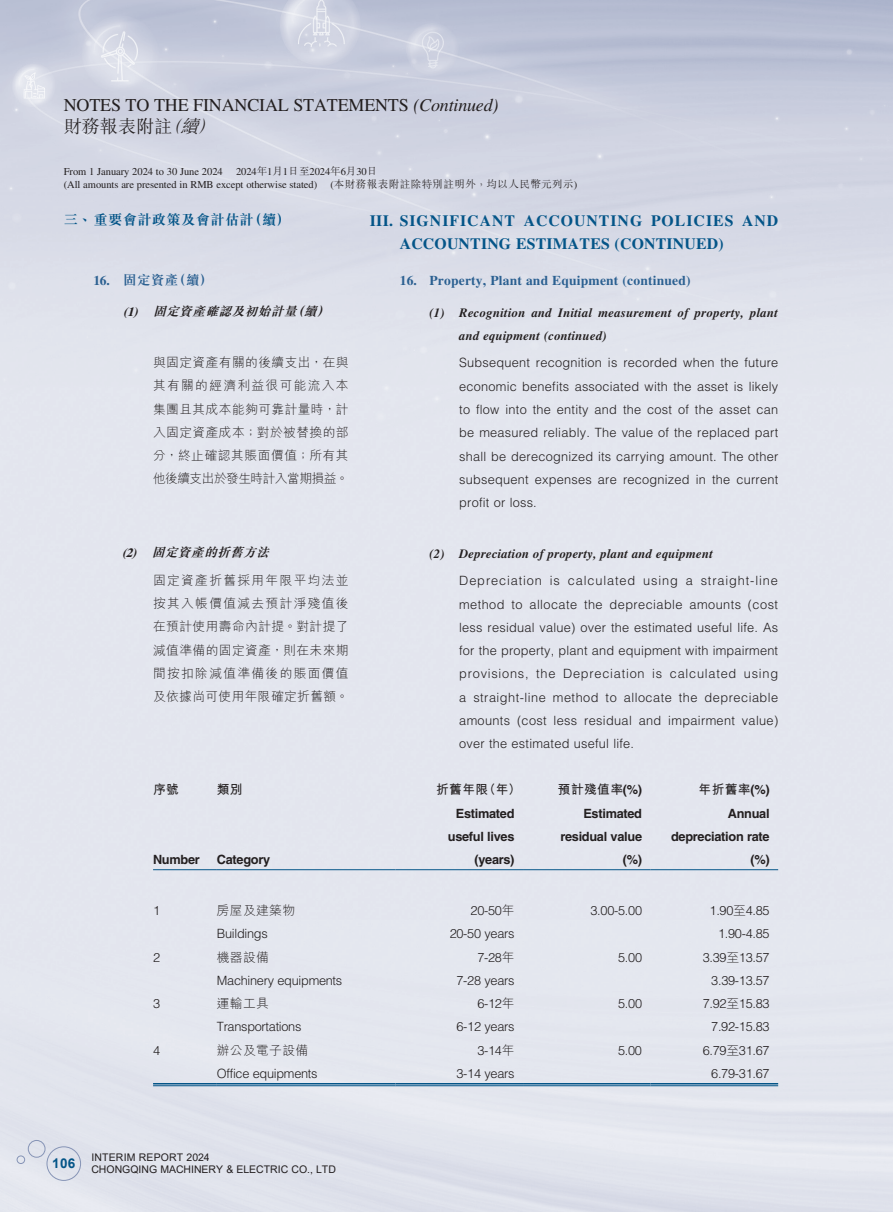
<style>
.page{position:relative;width:893px;height:1212px;background:#fff}
.page>*{position:absolute;margin:0;border:0;box-sizing:border-box;transform-origin:0 0}
.t1{font:18px "Times LT Std";letter-spacing:-.01em;color:#231f20}
.t2{font:300 18px "M Sung HK";letter-spacing:.005em;color:#231f20}
.t3{font:700 15.75px/23.2px "Times LT Std";letter-spacing:.065em;color:#045588}
.t4{font:700 14.25px "M Sung HK";letter-spacing:.025em;color:#045588}
.t5{font:700 13.5px "Times LT Std";letter-spacing:.015em;color:#2b6091}
.t6{font:700 13.5px "M Sung HK";color:#2b6091}
.t7{font:700 13.5px "Arial";color:#045588}
.t8{font:300 12.75px/23.2px "Helvetica LT Std";letter-spacing:-.02em;color:#231f20;text-align:justify}
.t9{font:300 12.75px/23.2px "M Hei HK";letter-spacing:.03em;color:#231f20;text-align:justify}
.t10{font:italic 700 12.75px/23.2px "Times LT Std";letter-spacing:.015em;color:#231f20}
.t11{font:700 12.75px/23.2px "Helvetica LT Std";letter-spacing:-.02em;color:#231f20;text-align:right}
.t12{font:italic 700 12.75px "M Sung HK";color:#231f20}
.t13{font:700 12.75px "M Hei HK";letter-spacing:.03em;color:#231f20}
.t14{font:10.5px/12.8px "Times LT Std";letter-spacing:-.005em;color:#231f20}
.t15{font:10.5px/12px "Arial";color:#231f20}
.t16{font:300 10.5px "M Sung HK";letter-spacing:.045em;color:#231f20}
.s1{font-style:italic}
.s2{font-family:"M Sung HK";font-weight:300}
.s3{font-family:"Times LT Std";font-weight:400}
.s4{font-family:"Times LT Std"}
.s5{font-family:"Helvetica LT Std"}
.s6{font-family:"M Hei HK"}
</style>
<div class="page">
<div style="left:47px;top:1146px;width:34px;height:35px;border:1px solid #8694b6;border-radius:50%"></div>
<div style="left:28px;top:1140px;width:17px;height:17px;border:1px solid #8694b6;border-radius:50%"></div>
<div style="left:17px;top:1155px;width:8px;height:9px;border:1px solid #8694b6;border-radius:50%"></div>
<hr style="left:153px;top:869px;width:64px;height:1px;background:#045588">
<hr style="left:217px;top:869px;width:178px;height:1px;background:#045588">
<hr style="left:395px;top:869px;width:128px;height:1px;background:#045588">
<hr style="left:523px;top:869px;width:128px;height:1px;background:#045588">
<hr style="left:651px;top:869px;width:127px;height:1px;background:#045588">
<hr style="left:153px;top:1083px;width:64px;height:1px;background:#045588">
<hr style="left:153px;top:1085px;width:64px;height:1px;background:#045588">
<hr style="left:217px;top:1083px;width:178px;height:1px;background:#045588">
<hr style="left:217px;top:1085px;width:178px;height:1px;background:#045588">
<hr style="left:395px;top:1083px;width:128px;height:1px;background:#045588">
<hr style="left:395px;top:1085px;width:128px;height:1px;background:#045588">
<hr style="left:523px;top:1083px;width:128px;height:1px;background:#045588">
<hr style="left:523px;top:1085px;width:128px;height:1px;background:#045588">
<hr style="left:651px;top:1083px;width:127px;height:1px;background:#045588">
<hr style="left:651px;top:1085px;width:127px;height:1px;background:#045588">
<h1 class="t1" style="left:64px;top:94px;width:436px">NOTES TO THE FINANCIAL STATEMENTS <span class="s1">(Continued)</span></h1>
<h1 class="t2" style="left:64px;top:114px;width:159px">財務報表附註<span class="s1">（續）</span></h1>
<p class="t14" style="left:64px;top:165px;width:161px">From 1 January 2024 to 30 June 2024</p>
<p class="t14" style="left:64px;top:165px;width:315px;text-indent:172px">2024<span class="s2">年</span>1<span class="s2">月</span>1<span class="s2">日至</span>2024<span class="s2">年</span>6<span class="s2">月</span>30<span class="s2">日</span>(All amounts are presented in RMB except otherwise stated)</p>
<p class="t16" style="left:330px;top:177px;width:248px"><span class="s3">(</span>本財務報表附註除特別註明外，均以人民幣元列示<span class="s3">)</span></p>
<p class="t4" style="left:64px;top:213px;width:228px">三、重要會計政策及會計估計（續）</p>
<p class="t6" style="left:94px;top:273px;width:121px"><span class="s4">16.</span> 固定資產（續）</p>
<p class="t12" style="left:123px;top:305px;width:211px"><span class="s4">(1)</span> 固定資產確認及初始計量（續）</p>
<p class="t9" style="left:153px;top:351px;width:197px">與固定資產有關的後續支出，在與其有關的經濟利益很可能流入本集團且其成本能夠可靠計量時，計入固定資產成本；對於被替換的部分，終止確認其賬面價值；所有其他後續支出於發生時計入當期損益。</p>
<p class="t12" style="left:122px;top:546px;width:152px"><span class="s4">(2)</span> 固定資產的折舊方法</p>
<p class="t9" style="left:153px;top:568px;width:197px">固定資產折舊採用年限平均法並按其入帳價值減去預計淨殘值後在預計使用壽命內計提。對計提了減值準備的固定資產，則在未來期間按扣除減值準備後的賬面價值及依據尚可使用年限確定折舊額。</p>
<p class="t3" style="left:400px;top:208px;width:380px;text-indent:-30px">III. SIGNIFICANT ACCOUNTING POLICIES AND<br>ACCOUNTING ESTIMATES (CONTINUED)</p>
<p class="t5" style="left:400px;top:272px;width:292px">16. Property, Plant and Equipment (continued)</p>
<p class="t10" style="left:459px;top:301px;width:320px;text-indent:-30px">(1) Recognition and Initial measurement of property, plant and equipment (continued)</p>
<p class="t8" style="left:459px;top:351px;width:321px">Subsequent recognition is recorded when the future economic benefits associated with the asset is likely to flow into the entity and the cost of the asset can be measured reliably. The value of the replaced part shall be derecognized its carrying amount. The other subsequent expenses are recognized in the current profit or loss.</p>
<p class="t10" style="left:429px;top:542px;width:285px">(2) Depreciation of property, plant and equipment</p>
<p class="t8" style="left:459px;top:569px;width:321px">Depreciation is calculated using a straight-line method to allocate the depreciable amounts (cost less residual value) over the estimated useful life. As for the property, plant and equipment with impairment provisions, the Depreciation is calculated using a straight-line method to allocate the depreciable amounts (cost less residual and impairment value) over the estimated useful life.</p>
<p class="t13" style="left:153px;top:780px;width:27px">序號</p>
<p class="t13" style="left:217px;top:780px;width:27px">類別</p>
<p class="t13" style="left:436px;top:780px;width:86px">折舊年限（年）</p>
<p class="t13" style="left:558px;top:780px;width:86px">預計殘值率<span class="s5">(%)</span></p>
<p class="t13" style="left:699px;top:780px;width:73px">年折舊率<span class="s5">(%)</span></p>
<p class="t11" style="left:153px;top:848px;width:48px">Number</p>
<p class="t11" style="left:217px;top:848px;width:55px">Category</p>
<p class="t11" style="left:448px;top:801px;width:68px">Estimated useful lives (years)</p>
<p class="t11" style="left:560px;top:801px;width:83px">Estimated residual value (%)</p>
<p class="t11" style="left:671px;top:801px;width:100px">Annual depreciation rate (%)</p>
<p class="t8" style="left:153px;top:899px;width:9px">1</p>
<p class="t9" style="left:217px;top:898px;width:80px">房屋及建築物</p>
<p class="t8" style="left:471px;top:899px;width:45px">20-50<span class="s6">年</span></p>
<p class="t8" style="left:590px;top:899px;width:53px">3.00-5.00</p>
<p class="t8" style="left:709px;top:899px;width:62px">1.90<span class="s6">至</span>4.85</p>
<p class="t8" style="left:217px;top:922px;width:52px">Buildings</p>
<p class="t8" style="left:450px;top:922px;width:66px">20-50 years</p>
<p class="t8" style="left:718px;top:922px;width:53px">1.90-4.85</p>
<p class="t8" style="left:153px;top:945px;width:9px">2</p>
<p class="t9" style="left:217px;top:945px;width:54px">機器設備</p>
<p class="t8" style="left:477px;top:945px;width:39px">7-28<span class="s6">年</span></p>
<p class="t8" style="left:618px;top:945px;width:25px">5.00</p>
<p class="t8" style="left:703px;top:945px;width:68px">3.39<span class="s6">至</span>13.57</p>
<p class="t8" style="left:217px;top:968px;width:127px">Machinery equipments</p>
<p class="t8" style="left:456px;top:968px;width:60px">7-28 years</p>
<p class="t8" style="left:711px;top:968px;width:60px">3.39-13.57</p>
<p class="t8" style="left:153px;top:992px;width:9px">3</p>
<p class="t9" style="left:217px;top:991px;width:54px">運輸工具</p>
<p class="t8" style="left:477px;top:992px;width:39px">6-12<span class="s6">年</span></p>
<p class="t8" style="left:618px;top:992px;width:25px">5.00</p>
<p class="t8" style="left:703px;top:992px;width:68px">7.92<span class="s6">至</span>15.83</p>
<p class="t8" style="left:217px;top:1015px;width:86px">Transportations</p>
<p class="t8" style="left:456px;top:1015px;width:60px">6-12 years</p>
<p class="t8" style="left:711px;top:1015px;width:60px">7.92-15.83</p>
<p class="t8" style="left:153px;top:1038px;width:9px">4</p>
<p class="t9" style="left:217px;top:1038px;width:93px">辦公及電子設備</p>
<p class="t8" style="left:477px;top:1038px;width:39px">3-14<span class="s6">年</span></p>
<p class="t8" style="left:618px;top:1038px;width:25px">5.00</p>
<p class="t8" style="left:703px;top:1038px;width:68px">6.79<span class="s6">至</span>31.67</p>
<p class="t8" style="left:217px;top:1061px;width:102px">Office equipments</p>
<p class="t8" style="left:456px;top:1061px;width:60px">3-14 years</p>
<p class="t8" style="left:711px;top:1061px;width:60px">6.79-31.67</p>
<p class="t7" style="left:52px;top:1154px;width:25px">106</p>
<p class="t15" style="left:91px;top:1152px;width:246px">INTERIM REPORT 2024<br>CHONGQING MACHINERY &amp; ELECTRIC CO., LTD</p>
</div>
